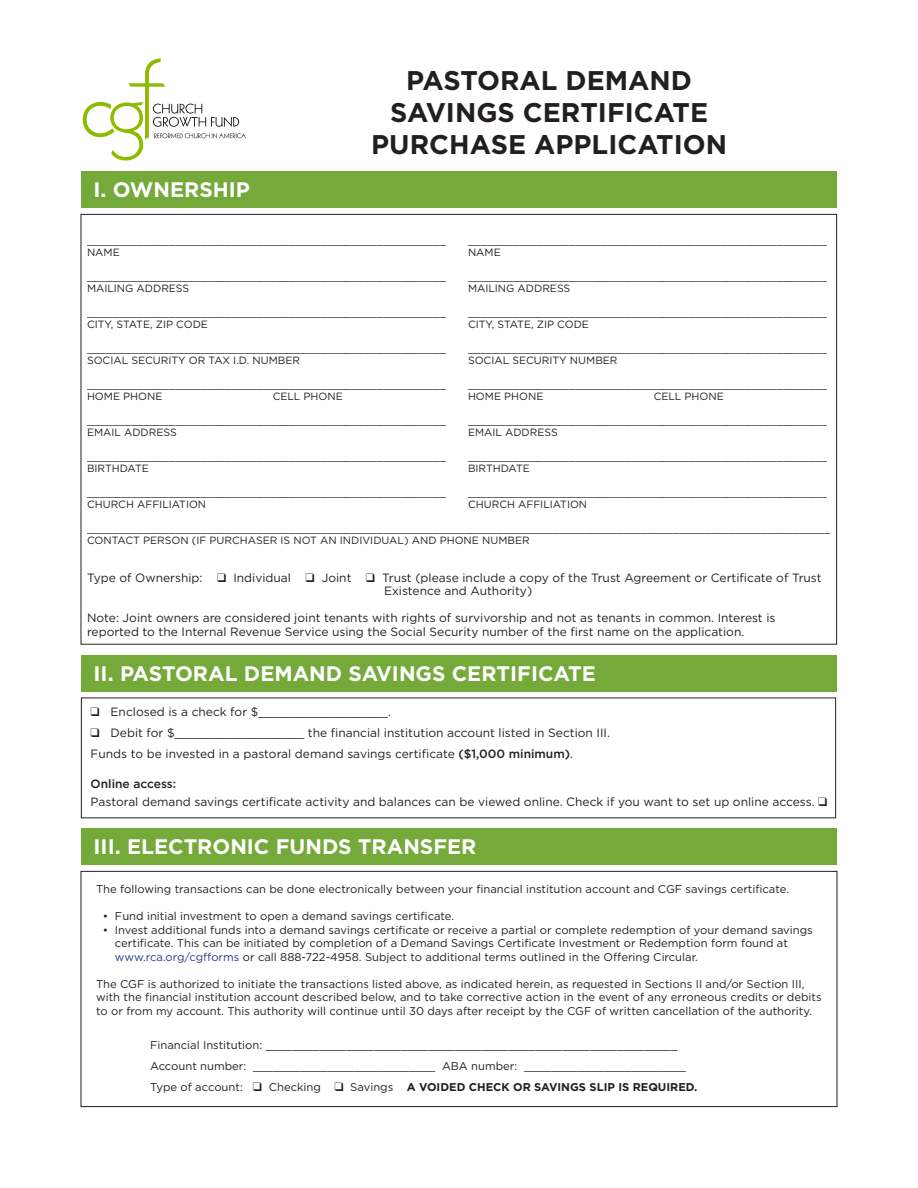
<style>
.page{position:relative;width:918px;height:1188px;background:#fff}
.page>*{position:absolute;margin:0;border:0;box-sizing:border-box;transform-origin:0 0}
.t1{font:700 27px "Gotham";color:#231f20}
.t2{font:700 21px "Gotham";color:#fff}
.t3{font:12px/13.5px "Gotham";color:#231f20}
.t4{font:500 12px "Gotham";color:#231f20}
.t5{font:11.25px/13.5px "Gotham";color:#231f20}
.t6{font:700 11.25px "Gotham";color:#231f20}
.t7{font:10.5px "Gotham";color:#231f20}
.s1{font-weight:500}
.s2{color:#253f8e}
.s3{font-weight:400}
</style>
<div class="page">
<svg style="left:83px;top:58px;width:163px;height:103px"></svg>
<div style="left:81px;top:171px;width:756px;height:37px;background:#75aa3a"></div>
<div style="left:81px;top:655px;width:756px;height:37px;background:#75aa3a"></div>
<div style="left:81px;top:828px;width:756px;height:37px;background:#75aa3a"></div>
<div style="left:81px;top:871px;width:756px;height:236px;border:1px solid #231f20"></div>
<p class="t2" style="left:94px;top:176px;width:158px">I. OWNERSHIP</p>
<p class="t1" style="left:406px;top:62px;width:287px">PASTORAL DEMAND</p>
<p class="t1" style="left:390px;top:94px;width:320px">SAVINGS CERTIFICATE</p>
<p class="t1" style="left:371px;top:127px;width:357px">PURCHASE APPLICATION</p>
<p class="t7" style="left:87px;top:233px;width:361px">_________________________________________________________</p>
<p class="t7" style="left:468px;top:233px;width:361px">_________________________________________________________</p>
<p class="t7" style="left:87px;top:245px;width:34px">NAME</p>
<p class="t7" style="left:468px;top:245px;width:34px">NAME</p>
<p class="t7" style="left:87px;top:269px;width:361px">_________________________________________________________</p>
<p class="t7" style="left:468px;top:269px;width:361px">_________________________________________________________</p>
<p class="t7" style="left:87px;top:281px;width:104px">MAILING ADDRESS</p>
<p class="t7" style="left:468px;top:281px;width:104px">MAILING ADDRESS</p>
<p class="t7" style="left:87px;top:305px;width:361px">_________________________________________________________</p>
<p class="t7" style="left:468px;top:305px;width:361px">_________________________________________________________</p>
<p class="t7" style="left:87px;top:317px;width:123px">CITY, STATE, ZIP CODE</p>
<p class="t7" style="left:468px;top:317px;width:123px">CITY, STATE, ZIP CODE</p>
<p class="t7" style="left:87px;top:341px;width:361px">_________________________________________________________</p>
<p class="t7" style="left:468px;top:341px;width:361px">_________________________________________________________</p>
<p class="t7" style="left:87px;top:353px;width:215px">SOCIAL SECURITY OR TAX I.D. NUMBER</p>
<p class="t7" style="left:468px;top:353px;width:151px">SOCIAL SECURITY NUMBER</p>
<p class="t7" style="left:87px;top:377px;width:361px">_________________________________________________________</p>
<p class="t7" style="left:468px;top:377px;width:361px">_________________________________________________________</p>
<p class="t7" style="left:87px;top:389px;width:77px">HOME PHONE</p>
<p class="t7" style="left:273px;top:389px;width:72px">CELL PHONE</p>
<p class="t7" style="left:468px;top:389px;width:77px">HOME PHONE</p>
<p class="t7" style="left:654px;top:389px;width:72px">CELL PHONE</p>
<p class="t7" style="left:87px;top:413px;width:361px">_________________________________________________________</p>
<p class="t7" style="left:468px;top:413px;width:361px">_________________________________________________________</p>
<p class="t7" style="left:87px;top:425px;width:91px">EMAIL ADDRESS</p>
<p class="t7" style="left:468px;top:425px;width:91px">EMAIL ADDRESS</p>
<p class="t7" style="left:87px;top:449px;width:361px">_________________________________________________________</p>
<p class="t7" style="left:468px;top:449px;width:361px">_________________________________________________________</p>
<p class="t7" style="left:87px;top:461px;width:63px">BIRTHDATE</p>
<p class="t7" style="left:468px;top:461px;width:63px">BIRTHDATE</p>
<p class="t7" style="left:87px;top:485px;width:361px">_________________________________________________________</p>
<p class="t7" style="left:468px;top:485px;width:361px">_________________________________________________________</p>
<p class="t7" style="left:87px;top:497px;width:121px">CHURCH AFFILIATION</p>
<p class="t7" style="left:468px;top:497px;width:121px">CHURCH AFFILIATION</p>
<p class="t7" style="left:87px;top:521px;width:745px">______________________________________________________________________________________________________________________</p>
<p class="t7" style="left:87px;top:533px;width:444px">CONTACT PERSON (IF PURCHASER IS NOT AN INDIVIDUAL) AND PHONE NUMBER</p>
<p class="t3" style="left:384px;top:571px;width:439px;text-indent:-297px">Type of Ownership: ❑ Individual ❑ Joint ❑ Trust (please include a copy of the Trust Agreement or Certificate of Trust<br>Existence and Authority)</p>
<p class="t3" style="left:87px;top:611px;width:690px">Note: Joint owners are considered joint tenants with rights of survivorship and not as tenants in common. Interest is</p>
<p class="t3" style="left:87px;top:625px;width:659px">reported to the Internal Revenue Service using the Social Security number of the first name on the application.</p>
<p class="t2" style="left:94px;top:660px;width:504px">II. PASTORAL DEMAND SAVINGS CERTIFICATE</p>
<p class="t3" style="left:91px;top:705px;width:302px">❑ Enclosed is a check for $__________________.</p>
<p class="t3" style="left:91px;top:726px;width:521px">❑ Debit for $__________________ the financial institution account listed in Section III.</p>
<p class="t3" style="left:91px;top:747px;width:484px">Funds to be invested in a pastoral demand savings certificate <span class="s1">($1,000 minimum)</span>.</p>
<p class="t4" style="left:91px;top:776px;width:87px">Online access:</p>
<p class="t3" style="left:91px;top:795px;width:738px">Pastoral demand savings certificate activity and balances can be viewed online. Check if you want to set up online access. ❑</p>
<p class="t2" style="left:94px;top:832px;width:384px">III. ELECTRONIC FUNDS TRANSFER</p>
<p class="t5" style="left:96px;top:882px;width:694px">The following transactions can be done electronically between your financial institution account and CGF savings certificate.</p>
<p class="t5" style="left:103px;top:909px;width:353px">• Fund initial investment to open a demand savings certificate.</p>
<p class="t5" style="left:115px;top:923px;width:699px;text-indent:-12px">• Invest additional funds into a demand savings certificate or receive a partial or complete redemption of your demand savings certificate. This can be initiated by completion of a Demand Savings Certificate Investment or Redemption form found at <span class="s2">www.rca.org/cgfforms</span> or call 888-722-4958. Subject to additional terms outlined in the Offering Circular.</p>
<p class="t5" style="left:96px;top:977px;width:710px">The CGF is authorized to initiate the transactions listed above, as indicated herein, as requested in Sections II and/or Section III,</p>
<p class="t5" style="left:96px;top:990px;width:727px">with the financial institution account described below, and to take corrective action in the event of any erroneous credits or debits</p>
<p class="t5" style="left:96px;top:1004px;width:717px">to or from my account. This authority will continue until 30 days after receipt by the CGF of written cancellation of the authority.</p>
<p class="t5" style="left:150px;top:1038px;width:529px">Financial Institution: _____________________________________________________________</p>
<p class="t5" style="left:150px;top:1059px;width:537px">Account number: ___________________________ ABA number: ________________________</p>
<p class="t6" style="left:150px;top:1080px;width:549px"><span class="s3">Type of account:</span> ❑ <span class="s3">Checking</span> ❑ <span class="s3">Savings</span> A VOIDED CHECK OR SAVINGS SLIP IS REQUIRED.</p>
</div>
